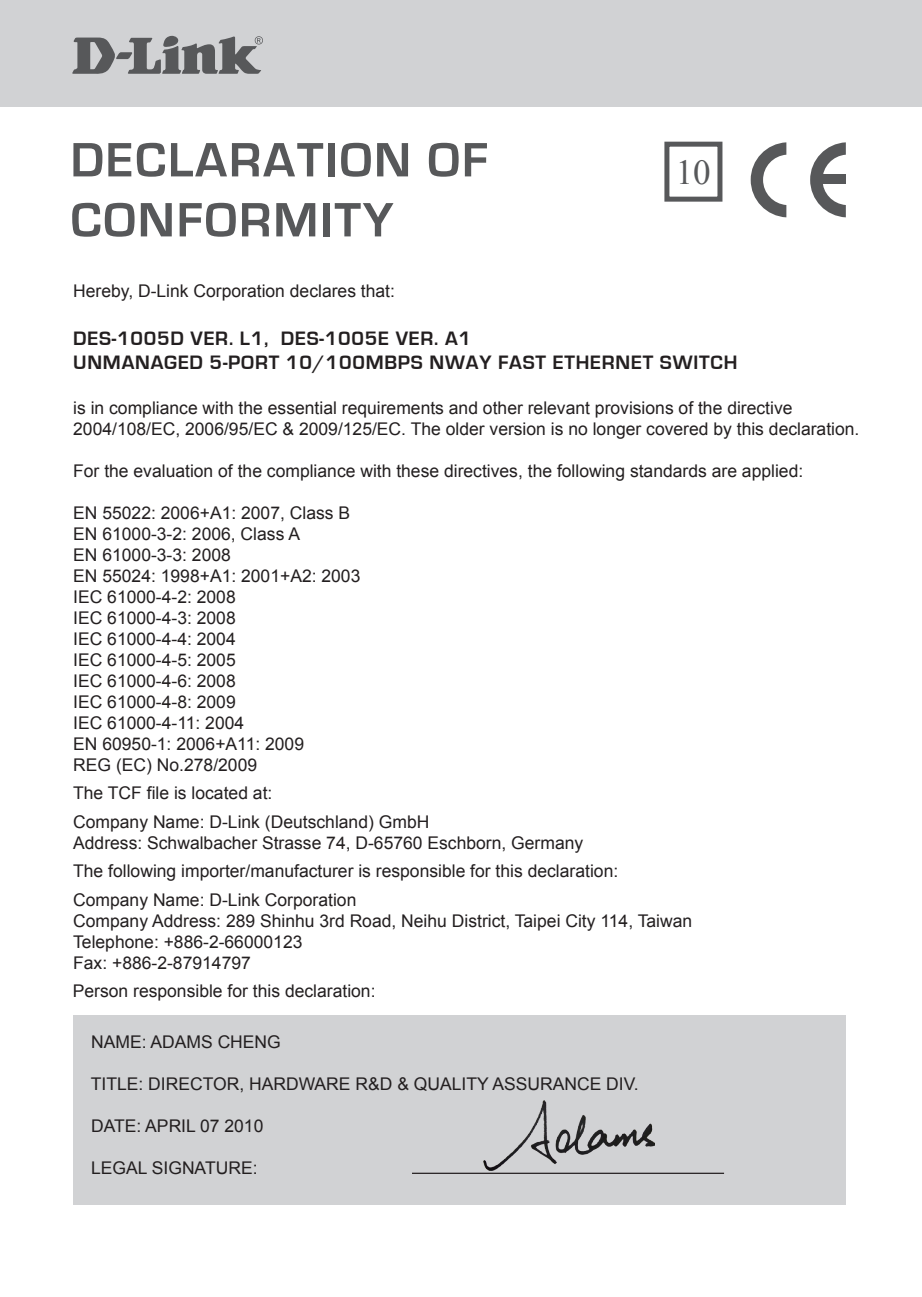
<style>
.page{position:relative;width:922px;height:1297px;background:#fff}
.page>*{position:absolute;margin:0;border:0;box-sizing:border-box;transform-origin:0 0}
.t1{font:700 50px "Eurostile";letter-spacing:.04em;color:#57585a}
.t2{font:35px "Times New Roman";color:#57585a}
.t3{font:700 20px/24px "Eurostile";letter-spacing:.04em;color:#231f20}
.t4{font:17.5px/21px "Arial";color:#231f20}
</style>
<div class="page">
<div style="left:1px;top:0;width:920px;height:107px;background:#d1d2d4"></div>
<div style="left:664px;top:142px;width:58px;height:60px;border:5px solid #57585a"></div>
<svg style="left:750px;top:142px;width:36px;height:75px"></svg>
<svg style="left:810px;top:142px;width:35px;height:75px"></svg>
<div style="left:819px;top:174px;width:26px;height:9px;background:#57585a"></div>
<div style="left:74px;top:1015px;width:771px;height:189px;background:#d1d2d4"></div>
<hr style="left:412px;top:1173px;width:311px;height:1px;background:#231f20">
<img style="left:483px;top:1101px;width:171px;height:70px">
<svg style="left:72px;top:36px;width:191px;height:38px"></svg>
<h1 class="t1" style="left:70px;top:133px;width:419px">DECLARATION OF</h1>
<h1 class="t1" style="left:70px;top:193px;width:324px">CONFORMITY</h1>
<h2 class="t2" style="left:675px;top:148px;width:36px">10</h2>
<p class="t4" style="left:73px;top:280px;width:323px">Hereby, D-Link Corporation declares that:</p>
<p class="t3" style="left:73px;top:327px;width:665px">DES-1005D VER. L1, DES-1005E VER. A1<br>UNMANAGED 5-PORT 10/100MBPS NWAY FAST ETHERNET SWITCH</p>
<p class="t4" style="left:73px;top:397px;width:787px">is in compliance with the essential requirements and other relevant provisions of the directive<br>2004/108/EC, 2006/95/EC &amp; 2009/125/EC. The older version is no longer covered by this declaration.</p>
<p class="t4" style="left:73px;top:460px;width:731px">For the evaluation of the compliance with these directives, the following standards are applied:</p>
<p class="t4" style="left:73px;top:502px;width:289px">EN 55022: 2006+A1: 2007, Class B<br>EN 61000-3-2: 2006, Class A<br>EN 61000-3-3: 2008<br>EN 55024: 1998+A1: 2001+A2: 2003<br>IEC 61000-4-2: 2008<br>IEC 61000-4-3: 2008<br>IEC 61000-4-4: 2004<br>IEC 61000-4-5: 2005<br>IEC 61000-4-6: 2008<br>IEC 61000-4-8: 2009<br>IEC 61000-4-11: 2004<br>EN 60950-1: 2006+A11: 2009<br>REG (EC) No.278/2009</p>
<p class="t4" style="left:73px;top:779px;width:357px;line-height:28.5px">The TCF file is located at:<br>Company Name: D-Link (Deutschland) GmbH</p>
<p class="t4" style="left:73px;top:829px;width:546px;line-height:28.5px">Address: Schwalbacher Strasse 74, D-65760 Eschborn, Germany<br>The following importer/manufacturer is responsible for this declaration:<br>Company Name: D-Link Corporation</p>
<p class="t4" style="left:73px;top:910px;width:620px">Company Address: 289 Shinhu 3rd Road, Neihu District, Taipei City 114, Taiwan<br>Telephone: +886-2-66000123<br>Fax: +886-2-87914797</p>
<p class="t4" style="left:73px;top:981px;width:304px">Person responsible for this declaration:</p>
<p class="t4" style="left:91px;top:1031px;width:191px">NAME: ADAMS CHENG</p>
<p class="t4" style="left:91px;top:1073px;width:549px">TITLE: DIRECTOR, HARDWARE R&amp;D &amp; QUALITY ASSURANCE DIV.</p>
<p class="t4" style="left:91px;top:1115px;width:174px">DATE: APRIL 07 2010</p>
<p class="t4" style="left:91px;top:1157px;width:168px">LEGAL SIGNATURE:</p>
</div>
